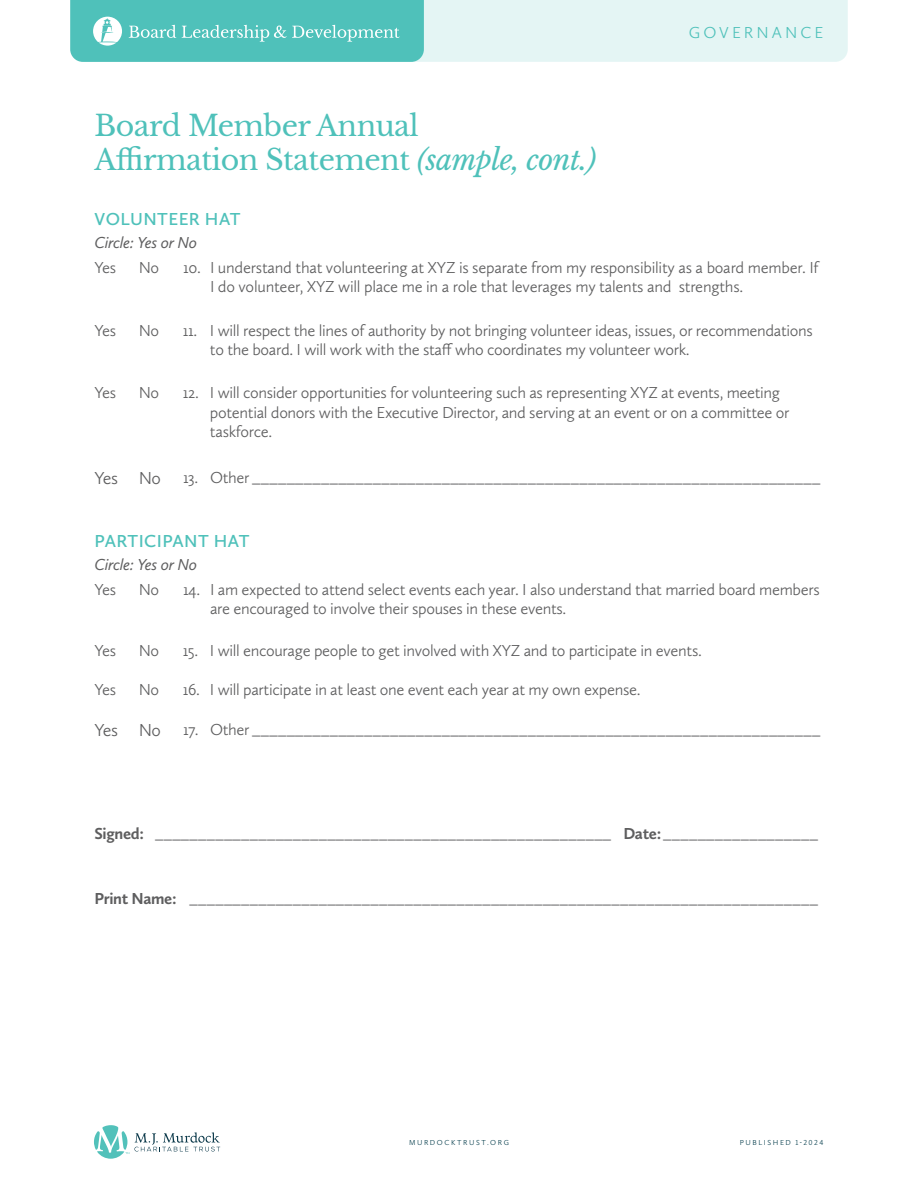
<style>
.page{position:relative;width:918px;height:1188px;background:#fff}
.page>*{position:absolute;margin:0;border:0;box-sizing:border-box;transform-origin:0 0}
.t1{font:28.5px/34.2px "Libre Baskerville";letter-spacing:-.02em;color:#4fc1ba}
.t2{font:600 18px "Calluna Sans";letter-spacing:.025em;color:#4fc1ba}
.t3{font:300 16.5px/19.5px "Calluna Sans";letter-spacing:-.02em;color:#5e5e5f}
.t4{font:italic 16.5px "Calluna Sans";letter-spacing:-.02em;color:#5e5e5f}
.t5{font:300 16.5px "Calluna Sans";letter-spacing:.19em;color:#4fc1ba}
.t6{font:300 7.5px "Calluna Sans";letter-spacing:.21em;color:#003a49}
.s1{font-style:italic}
.s2{font-size:18px}
.s3{font-weight:700}
</style>
<div class="page">
<div style="left:424px;top:0;width:424px;height:62px;background:#e4f5f4"></div>
<svg style="left:94px;top:1125px;width:126px;height:34px"></svg>
<svg style="left:70px;top:0;width:354px;height:62px;background:#5bc5be"></svg>
<p class="t5" style="left:689px;top:23px;width:136px">GOVERNANCE</p>
<h1 class="t1" style="left:94px;top:108px;width:503px">Board Member Annual<br>Affirmation Statement <span class="s1">(sample, cont.)</span></h1>
<p class="t2" style="left:95px;top:208px;width:147px">VOLUNTEER HAT</p>
<p class="t4" style="left:94px;top:232px;width:104px">Circle: Yes or No</p>
<p class="t3" style="left:94px;top:257px;width:23px">Yes</p>
<p class="t3" style="left:139px;top:257px;width:22px">No</p>
<p class="t3" style="left:210px;top:257px;width:610px;text-indent:-27px">10. I understand that volunteering at XYZ is separate from my responsibility as a board member. If<br>I do volunteer, XYZ will place me in a role that leverages my talents and strengths.</p>
<p class="t3" style="left:94px;top:320px;width:23px">Yes</p>
<p class="t3" style="left:139px;top:320px;width:22px">No</p>
<p class="t3" style="left:210px;top:320px;width:604px;text-indent:-27px">11. I will respect the lines of authority by not bringing volunteer ideas, issues, or recommendations to the board. I will work with the staff who coordinates my volunteer work.</p>
<p class="t3" style="left:94px;top:383px;width:23px">Yes</p>
<p class="t3" style="left:139px;top:383px;width:22px">No</p>
<p class="t3" style="left:210px;top:383px;width:581px;text-indent:-27px">12. I will consider opportunities for volunteering such as representing XYZ at events, meeting potential donors with the Executive Director, and serving at an event or on a committee or taskforce.</p>
<p class="t3" style="left:94px;top:467px;width:728px"><span class="s2">Yes No</span> 13. Other __________________________________________________________________</p>
<p class="t2" style="left:95px;top:530px;width:156px">PARTICIPANT HAT</p>
<p class="t4" style="left:94px;top:554px;width:104px">Circle: Yes or No</p>
<p class="t3" style="left:94px;top:579px;width:23px">Yes</p>
<p class="t3" style="left:139px;top:579px;width:22px">No</p>
<p class="t3" style="left:210px;top:579px;width:611px;text-indent:-27px">14. I am expected to attend select events each year. I also understand that married board members are encouraged to involve their spouses in these events.</p>
<p class="t3" style="left:94px;top:641px;width:23px">Yes</p>
<p class="t3" style="left:139px;top:641px;width:22px">No</p>
<p class="t3" style="left:183px;top:641px;width:520px">15. I will encourage people to get involved with XYZ and to participate in events.</p>
<p class="t3" style="left:94px;top:680px;width:23px">Yes</p>
<p class="t3" style="left:139px;top:680px;width:22px">No</p>
<p class="t3" style="left:183px;top:680px;width:459px">16. I will participate in at least one event each year at my own expense.</p>
<p class="t3" style="left:94px;top:719px;width:728px"><span class="s2">Yes No</span> 17. Other __________________________________________________________________</p>
<p class="t3" style="left:94px;top:824px;width:725px"><span class="s3">Signed:</span> _____________________________________________________ <span class="s3">Date:</span>__________________</p>
<p class="t3" style="left:94px;top:889px;width:725px"><span class="s3">Print Name:</span> _________________________________________________________________________</p>
<p class="t6" style="left:409px;top:1138px;width:101px">MURDOCKTRUST.ORG</p>
<p class="t6" style="left:740px;top:1138px;width:85px">PUBLISHED 1-2024</p>
</div>
